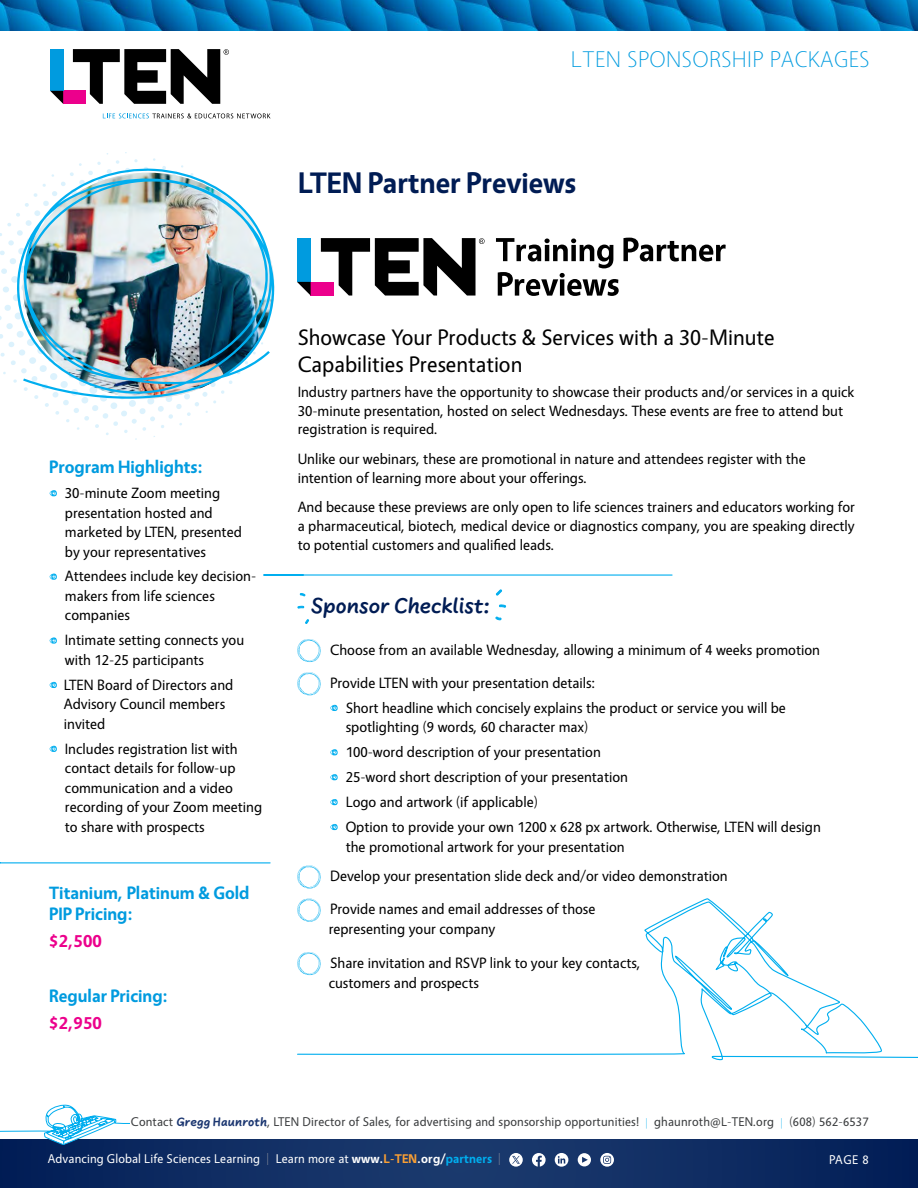
<style>
.page{position:relative;width:918px;height:1188px;background:#fff}
.page>*{position:absolute;margin:0;border:0;box-sizing:border-box;transform-origin:0 0}
.t1{font:700 30px "Vegur";color:#001c54}
.t2{font:200 24px "Vegur";letter-spacing:.02em;color:#009bdf}
.t3{font:22.5px/27px "Vegur";color:#000}
.t4{font:700 22.5px "Uberhand Pro";color:#001c54}
.t5{font:700 18px/21px "Vegur";color:#009bdf}
.t6{font:700 18px "Vegur";color:#ec008c}
.t7{font:15px/19.5px "Vegur";color:#000}
.t8{font:12.75px "Vegur";letter-spacing:.01em;color:#3a3c3e}
.t9{font:12.75px "Vegur";letter-spacing:.01em;color:#fff}
.s1{font-family:"Uberhand Pro";font-weight:800;color:#1c3771}
.s2{font-weight:200;font-size:10.5px;color:#00aeef}
.s3{font-weight:200;font-size:12px;color:#aaa9aa}
.s4{font-weight:700}
.s5{font-weight:700;color:#f99f34}
.s6{font-weight:700;color:#00aeef}
</style>
<div class="page">
<svg style="left:0;top:152px;width:208px;height:288px"></svg>
<div style="left:63px;top:91px;width:22px;height:13px;background:#ec008c"></div>
<div style="left:50px;top:49px;width:13px;height:42px;background:#009bdf"></div>
<svg style="left:50px;top:91px;width:13px;height:13px"></svg>
<svg style="left:103px;top:113px;width:168px;height:5px"></svg>
<svg style="left:73px;top:49px;width:156px;height:55px"></svg>
<svg style="left:0;top:1139px;width:918px;height:49px;background:#0f2c62"></svg>
<svg style="left:0;top:1104px;width:130px;height:41px"></svg>
<svg style="left:578px;top:1153px;width:13px;height:13px"></svg>
<svg style="left:532px;top:1153px;width:14px;height:14px"></svg>
<svg style="left:600px;top:1153px;width:14px;height:14px"></svg>
<svg style="left:555px;top:1153px;width:13px;height:14px"></svg>
<svg style="left:509px;top:1153px;width:14px;height:14px"></svg>
<svg style="left:49px;top:490px;width:8px;height:7px"></svg>
<svg style="left:49px;top:573px;width:8px;height:7px"></svg>
<svg style="left:49px;top:637px;width:8px;height:7px"></svg>
<svg style="left:49px;top:682px;width:8px;height:6px"></svg>
<svg style="left:49px;top:745px;width:8px;height:7px"></svg>
<div style="left:311px;top:282px;width:23px;height:14px;background:#ec008c"></div>
<div style="left:297px;top:238px;width:14px;height:44px;background:#009bdf"></div>
<svg style="left:297px;top:282px;width:14px;height:14px"></svg>
<svg style="left:321px;top:238px;width:164px;height:58px"></svg>
<svg style="left:496px;top:238px;width:230px;height:58px"></svg>
<svg style="left:297px;top:639px;width:24px;height:23px"></svg>
<svg style="left:297px;top:672px;width:24px;height:23px"></svg>
<svg style="left:330px;top:704px;width:8px;height:7px"></svg>
<svg style="left:330px;top:749px;width:8px;height:7px"></svg>
<svg style="left:330px;top:774px;width:8px;height:6px"></svg>
<svg style="left:330px;top:799px;width:8px;height:6px"></svg>
<svg style="left:330px;top:824px;width:8px;height:6px"></svg>
<svg style="left:297px;top:865px;width:24px;height:23px"></svg>
<svg style="left:297px;top:898px;width:621px;height:163px"></svg>
<svg style="left:495px;top:616px;width:7px;height:5px"></svg>
<svg style="left:499px;top:604px;width:8px;height:4px"></svg>
<svg style="left:495px;top:589px;width:7px;height:7px"></svg>
<svg style="left:297px;top:605px;width:8px;height:4px"></svg>
<svg style="left:305px;top:619px;width:4px;height:5px"></svg>
<svg style="left:299px;top:593px;width:7px;height:4px"></svg>
<svg style="left:263px;top:574px;width:410px;height:2px"></svg>
<svg style="left:0;top:862px;width:271px;height:2px"></svg>
<img style="left:0;top:0;width:918px;height:30px">
<img style="left:8px;top:167px;width:267px;height:238px">
<h2 class="t2" style="left:571px;top:49px;width:300px">LTEN SPONSORSHIP PACKAGES</h2>
<h1 class="t1" style="left:298px;top:167px;width:280px">LTEN Partner Previews</h1>
<p class="t5" style="left:49px;top:457px;width:155px">Program Highlights:</p>
<p class="t7" style="left:65px;top:483px;width:178px">30-minute Zoom meeting presentation hosted and marketed by LTEN, presented by your representatives</p>
<p class="t7" style="left:65px;top:567px;width:193px">Attendees include key decision&shy;makers from life sciences companies</p>
<p class="t7" style="left:65px;top:631px;width:181px">Intimate setting connects you with 12-25 participants</p>
<p class="t7" style="left:64px;top:675px;width:171px">LTEN Board of Directors and<br>Advisory Council members invited</p>
<p class="t7" style="left:65px;top:739px;width:199px">Includes registration list with contact details for follow-up communication and a video recording of your Zoom meeting to share with prospects</p>
<p class="t5" style="left:49px;top:883px;width:202px">Titanium, Platinum &amp; Gold<br>PIP Pricing:</p>
<p class="t6" style="left:49px;top:931px;width:54px">$2,500</p>
<p class="t5" style="left:49px;top:986px;width:120px">Regular Pricing:</p>
<p class="t6" style="left:49px;top:1013px;width:54px">$2,950</p>
<h3 class="t3" style="left:298px;top:324px;width:478px">Showcase Your Products &amp; Services with a 30-Minute<br>Capabilities Presentation</h3>
<p class="t7" style="left:298px;top:383px;width:558px;line-height:18.8px">Industry partners have the opportunity to showcase their products and/or services in a quick<br>30-minute presentation, hosted on select Wednesdays. These events are free to attend but registration is required.</p>
<p class="t7" style="left:298px;top:450px;width:510px;line-height:18.8px">Unlike our webinars, these are promotional in nature and attendees register with the intention of learning more about your offerings.</p>
<p class="t7" style="left:298px;top:498px;width:559px;line-height:18.8px;text-align:justify">And because these previews are only open to life sciences trainers and educators working for a pharmaceutical, biotech, medical device or diagnostics company, you are speaking directly to potential customers and qualified leads.</p>
<h3 class="t4" style="left:311px;top:588px;width:180px">Sponsor Checklist:</h3>
<p class="t7" style="left:330px;top:640px;width:491px">Choose from an available Wednesday, allowing a minimum of 4 weeks promotion</p>
<p class="t7" style="left:346px;top:671px;width:442px;line-height:24.9px;text-indent:-16px">Provide LTEN with your presentation details:<br>Short headline which concisely explains the product or service you will be</p>
<p class="t7" style="left:346px;top:715px;width:477px;line-height:24.9px">spotlighting (9 words, 60 character max)<br>100-word description of your presentation<br>25-word short description of your presentation<br>Logo and artwork (if applicable)<br>Option to provide your own 1200 x 628 px artwork. Otherwise, LTEN will design</p>
<p class="t7" style="left:330px;top:833px;width:399px;line-height:29px;text-indent:16px">the promotional artwork for your presentation<br>Develop your presentation slide deck and/or video demonstration</p>
<p class="t7" style="left:329px;top:899px;width:268px;line-height:20.2px">Provide names and email addresses of those representing your company</p>
<p class="t7" style="left:329px;top:953px;width:313px;line-height:20.2px">Share invitation and RSVP link to your key contacts, customers and prospects</p>
<p class="t8" style="left:131px;top:1115px;width:739px">Contact <span class="s1">Gregg Haunroth</span>, LTEN Director of Sales, for advertising and sponsorship opportunities! <span class="s2">|</span> ghaunroth@L-TEN.org <span class="s2">|</span> (608) 562-6537</p>
<p class="t9" style="left:48px;top:1152px;width:454px">Advancing Global Life Sciences Learning <span class="s3">|</span> Learn more at <span class="s4">www.</span><span class="s5">L-TEN</span><span class="s4">.org/</span><span class="s6">partners</span> <span class="s3">|</span></p>
<p class="t9" style="left:829px;top:1153px;width:41px">PAGE 8</p>
</div>
